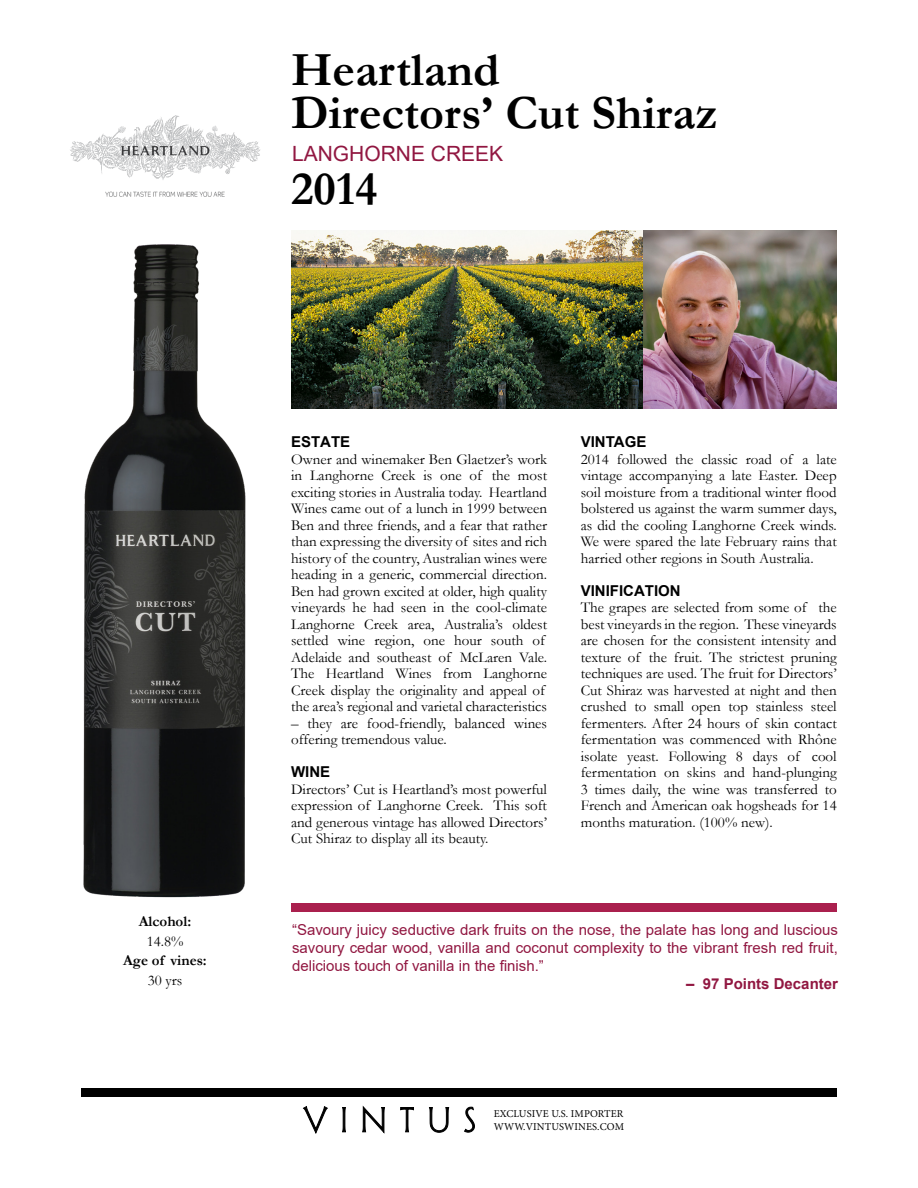
<style>
.page{position:relative;width:918px;height:1188px;background:#fff}
.page>*{position:absolute;margin:0;border:0;box-sizing:border-box;transform-origin:0 0}
.t1{font:700 48px/42.5px "Garamond";color:#000}
.t2{font:21px "Arial";color:#911741}
.t3{font:15px/16.5px "Garamond";color:#000;text-align:justify}
.t4{font:15px/18px "Arial";color:#911741;text-align:justify}
.t5{font:700 15px "Arial";color:#000}
.t6{font:700 15px "Garamond";color:#000}
.t7{font:700 15px "Arial";color:#911741}
.t8{font:10.5px/12.6px "Minion Pro";letter-spacing:.01em;color:#000101}
</style>
<div class="page">
<img style="left:291px;top:230px;width:545px;height:179px">
<img style="left:83px;top:244px;width:163px;height:654px">
<img style="left:70px;top:115px;width:190px;height:82px">
<div style="left:291px;top:903px;width:546px;height:8px;background:#aa204e"></div>
<div style="left:81px;top:1088px;width:756px;height:9px;background:#000"></div>
<svg style="left:302px;top:1106px;width:26px;height:28px"></svg>
<svg style="left:342px;top:1107px;width:4px;height:26px"></svg>
<svg style="left:362px;top:1106px;width:23px;height:28px"></svg>
<svg style="left:400px;top:1107px;width:14px;height:26px"></svg>
<svg style="left:429px;top:1107px;width:21px;height:26px"></svg>
<svg style="left:464px;top:1106px;width:11px;height:27px"></svg>
<h1 class="t1" style="left:291px;top:49px;width:428px">Heartland<br>Directors’ Cut Shiraz</h1>
<h2 class="t2" style="left:292px;top:139px;width:213px">LANGHORNE CREEK</h2>
<h1 class="t1" style="left:291px;top:168px;width:88px">2014</h1>
<p class="t6" style="left:139px;top:911px;width:54px">Alcohol:</p>
<p class="t3" style="left:147px;top:932px;width:38px">14.8%</p>
<p class="t6" style="left:123px;top:950px;width:85px">Age of vines:</p>
<p class="t3" style="left:148px;top:971px;width:36px">30 yrs</p>
<p class="t5" style="left:291px;top:432px;width:61px">ESTATE</p>
<p class="t3" style="left:291px;top:451px;width:257px;text-align:left">Owner and winemaker Ben Glaetzer’s work in Langhorne Creek is one of the most exciting stories in Australia today. Heartland Wines came out of a lunch in 1999 between Ben and three friends, and a fear that rather than expressing the diversity of sites and rich history of the country, Australian wines were heading in a generic, commercial direction.<br>Ben had grown excited at older, high quality vineyards he had seen in the cool-climate Langhorne Creek area, Australia’s oldest settled wine region, one hour south of Adelaide and southeast of McLaren Vale.<br>The Heartland Wines from Langhorne Creek display the originality and appeal of the area’s regional and varietal characteristics</p>
<p class="t3" style="left:291px;top:715px;width:257px">– they are food-friendly, balanced wines offering tremendous value.</p>
<p class="t5" style="left:291px;top:762px;width:41px">WINE</p>
<p class="t3" style="left:291px;top:781px;width:257px">Directors’ Cut is Heartland’s most powerful expression of Langhorne Creek. This soft and generous vintage has allowed Directors’ Cut Shiraz to display all its beauty.</p>
<p class="t5" style="left:581px;top:432px;width:67px">VINTAGE</p>
<p class="t3" style="left:581px;top:451px;width:257px">2014 followed the classic road of a late vintage accompanying a late Easter. Deep soil moisture from a traditional winter flood bolstered us against the warm summer days, as did the cooling Langhorne Creek winds.<br>We were spared the late February rains that harried other regions in South Australia.</p>
<p class="t5" style="left:581px;top:580px;width:102px">VINIFICATION</p>
<p class="t3" style="left:581px;top:599px;width:257px">The grapes are selected from some of the best vineyards in the region. These vineyards are chosen for the consistent intensity and texture of the fruit. The strictest pruning techniques are used. The fruit for Directors’ Cut Shiraz was harvested at night and then crushed to small open top stainless steel fermenters. After 24 hours of skin contact fermentation was commenced with Rhône isolate yeast. Following 8 days of cool fermentation on skins and hand-plunging 3 times daily, the wine was transferred to French and American oak hogsheads for 14 months maturation. (100% new).</p>
<p class="t4" style="left:292px;top:921px;width:547px">“Savoury juicy seductive dark fruits on the nose, the palate has long and luscious savoury cedar wood, vanilla and coconut complexity to the vibrant fresh red fruit, delicious touch of vanilla in the finish.”</p>
<p class="t7" style="left:686px;top:973px;width:153px">‒ 97 Points Decanter</p>
<p class="t8" style="left:494px;top:1108px;width:132px">EXCLUSIVE U.S. IMPORTER<br>WWW.VINTUSWINES.COM</p>
</div>
